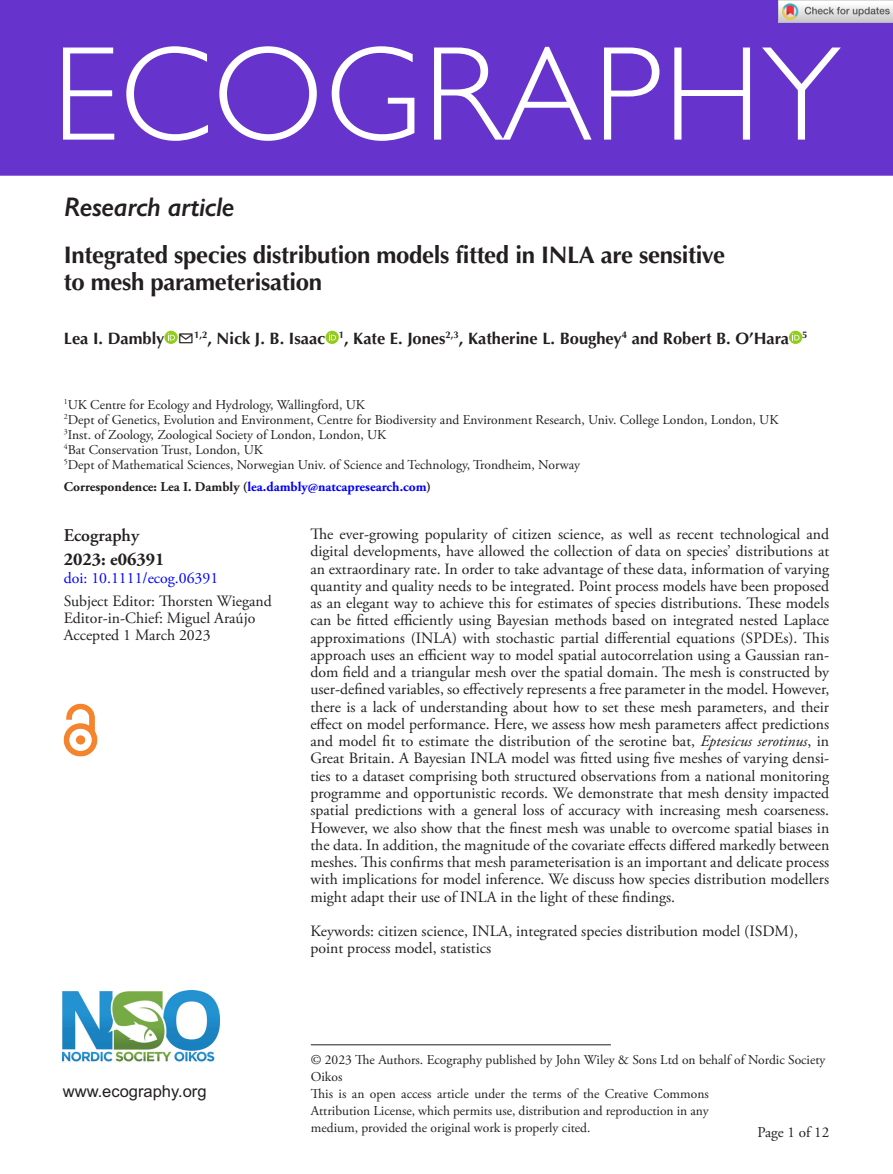
<style>
.page{position:relative;width:893px;height:1174px;background:#fff}
.page>*{position:absolute;margin:0;border:0;box-sizing:border-box;transform-origin:0 0}
.ECOG_Title{font:300 135px "Gill Sans Std";letter-spacing:.01em;color:#fff}
.AT_TYPE{font:italic 600 27px "Gill Sans";letter-spacing:-.015em;color:#231f20}
.CT{font:700 24px/27px "Optima LT Std";letter-spacing:-.015em;color:#231f20}
.Corres{font:700 18px "Adobe Garamond Pro";color:#231f20}
.t1{font:600 18px "Adobe Garamond Pro";color:#231f20}
.AU{font:700 16.5px "Optima LT Std";color:#231f20}
.t2{font:16.5px "Arial MT Std";color:#231f20}
.ABS_TXT{font:15.75px/17.2px "Adobe Garamond Pro";color:#231f20;text-align:justify}
.Keywords{font:15.75px/17.2px "Adobe Garamond Pro";color:#231f20}
.Doi_No{font:15.75px "Adobe Garamond Pro";color:#00f}
.t3{font:15px "Adobe Garamond Pro";color:#231f20}
.Address{font:13.5px/16.8px "Adobe Garamond Pro";color:#231f20;text-align:justify}
.FM_Note{font:13.5px/17px "Adobe Garamond Pro";color:#231f20}
.Corres-2{font:700 13.5px "Adobe Garamond Pro";color:#00f}
.s1{color:#231f20}
.s2{font-style:italic}
</style>
<div class="page">
<div style="left:0;top:0;width:893px;height:176px;background:#63c"></div>
<img style="left:63px;top:990px;width:156px;height:72px">
<img style="left:64px;top:703px;width:34px;height:53px">
<hr style="left:311px;top:1044px;width:300px;height:1px;background:#231f20">
<svg style="left:164px;top:331px;width:14px;height:13px"></svg>
<svg style="left:168px;top:333px;width:7px;height:7px"></svg>
<svg style="left:325px;top:331px;width:14px;height:13px"></svg>
<svg style="left:329px;top:333px;width:7px;height:7px"></svg>
<svg style="left:789px;top:331px;width:13px;height:13px"></svg>
<svg style="left:792px;top:333px;width:7px;height:7px"></svg>
<img style="left:779px;top:0;width:114px;height:23px">
<p class="ECOG_Title" style="left:52px;top:18px;width:790px">ECOGRAPHY</p>
<p class="AT_TYPE" style="left:64px;top:191px;width:172px">Research article</p>
<p class="CT" style="left:64px;top:242px;width:663px">Integrated species distribution models fitted in INLA are sensitive to mesh parameterisation</p>
<p class="AU" style="left:64px;top:329px;width:745px">Lea I. Dambly ✉<sup>1,2</sup>, Nick J. B. Isaac <sup>1</sup>, Kate E. Jones<sup>2,3</sup>, Katherine L. Boughey<sup>4</sup> and Robert B. O’Hara <sup>5</sup></p>
<p class="Address" style="left:64px;top:396px;width:303px"><sup>1</sup>UK Centre for Ecology and Hydrology, Wallingford, UK</p>
<p class="Address" style="left:64px;top:411px;width:716px"><sup>2</sup>Dept of Genetics, Evolution and Environment, Centre for Biodiversity and Environment Research, Univ. College London, London, UK</p>
<p class="Address" style="left:64px;top:426px;width:324px"><sup>3</sup>Inst. of Zoology, Zoological Society of London, London, UK</p>
<p class="Address" style="left:64px;top:441px;width:201px"><sup>4</sup>Bat Conservation Trust, London, UK</p>
<p class="Address" style="left:64px;top:456px;width:518px"><sup>5</sup>Dept of Mathematical Sciences, Norwegian Univ. of Science and Technology, Trondheim, Norway</p>
<p class="Corres-2" style="left:64px;top:479px;width:369px"><span class="s1">Correspondence: Lea I. Dambly (</span>lea.dambly@natcapresearch.com<span class="s1">)</span></p>
<p class="t1" style="left:64px;top:525px;width:77px">Ecography</p>
<p class="Corres" style="left:64px;top:548px;width:102px">2023: e06391</p>
<p class="Doi_No" style="left:64px;top:568px;width:156px">doi: 10.1111/ecog.06391</p>
<p class="ABS_TXT" style="left:64px;top:593px;width:210px">Subject Editor: Thorsten Wiegand</p>
<p class="ABS_TXT" style="left:64px;top:610px;width:193px">Editor-in-Chief: Miguel Araújo</p>
<p class="ABS_TXT" style="left:64px;top:627px;width:148px">Accepted 1 March 2023</p>
<p class="ABS_TXT" style="left:310px;top:526px;width:520px">The ever-growing popularity of citizen science, as well as recent technological and digital developments, have allowed the collection of data on species’ distributions at an extraordinary rate. In order to take advantage of these data, information of varying quantity and quality needs to be integrated. Point process models have been proposed as an elegant way to achieve this for estimates of species distributions. These models can be fitted efficiently using Bayesian methods based on integrated nested Laplace approximations (INLA) with stochastic partial differential equations (SPDEs). This approach uses an efficient way to model spatial autocorrelation using a Gaussian ran&shy;dom field and a triangular mesh over the spatial domain. The mesh is constructed by user-defined variables, so effectively represents a free parameter in the model. However, there is a lack of understanding about how to set these mesh parameters, and their effect on model performance. Here, we assess how mesh parameters affect predictions and model fit to estimate the distribution of the serotine bat, <span class="s2">Eptesicus serotinus</span>, in Great Britain. A Bayesian INLA model was fitted using five meshes of varying densi&shy;ties to a dataset comprising both structured observations from a national monitoring programme and opportunistic records. We demonstrate that mesh density impacted spatial predictions with a general loss of accuracy with increasing mesh coarseness.<br>However, we also show that the finest mesh was unable to overcome spatial biases in the data. In addition, the magnitude of the covariate effects differed markedly between meshes. This confirms that mesh parameterisation is an important and delicate process with implications for model inference. We discuss how species distribution modellers might adapt their use of INLA in the light of these findings.</p>
<p class="Keywords" style="left:310px;top:923px;width:489px">Keywords: citizen science, INLA, integrated species distribution model (ISDM), point process model, statistics</p>
<p class="t2" style="left:63px;top:1081px;width:145px">www.ecography.org</p>
<p class="FM_Note" style="left:311px;top:1052px;width:516px">© 2023 The Authors. Ecography published by John Wiley &amp; Sons Ltd on behalf of Nordic Society<br>Oikos</p>
<p class="Address" style="left:311px;top:1086px;width:399px">This is an open access article under the terms of the Creative Commons Attribution License, which permits use, distribution and reproduction in any medium, provided the original work is properly cited.</p>
<p class="t3" style="left:757px;top:1123px;width:73px">Page 1 of 12</p>
</div>
